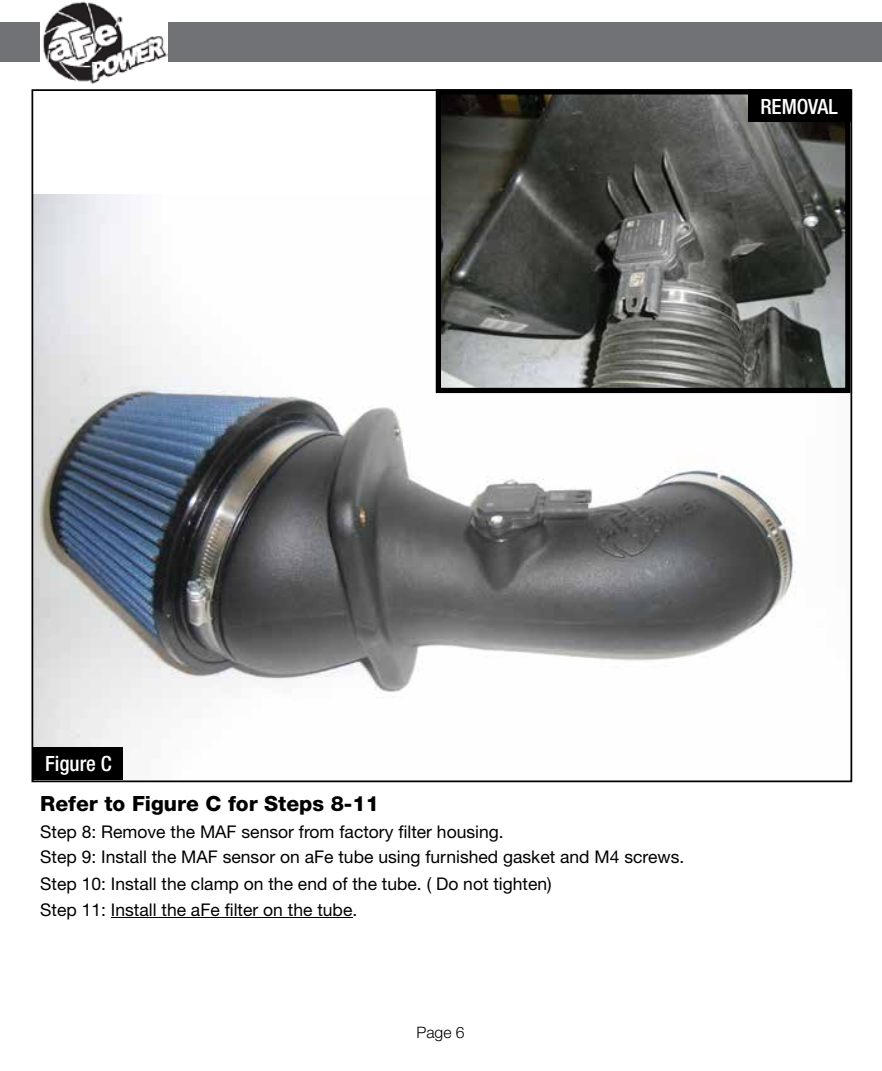
<style>
.page{position:relative;width:882px;height:1071px;background:#fff}
.page>*{position:absolute;margin:0;border:0;box-sizing:border-box;transform-origin:0 0}
.t1{font:800 21px "Helvetica Neue";color:#000}
.t2{font:500 condensed 21px "Helvetica Neue";color:#fff}
.t3{font:17.5px/24.8px "Helvetica Neue";color:#000}
.t4{font:300 15.75px "Helvetica Neue";color:#000}
</style>
<div class="page">
<div style="left:0;top:23px;width:882px;height:39px;background:#717275"></div>
<img style="left:40px;top:1px;width:127px;height:83px">
<img style="left:35px;top:194px;width:814px;height:553px">
<hr style="left:111px;top:917px;width:241px;height:1px;background:#000">
<div style="left:33px;top:747px;width:90px;height:33px;background:#000"></div>
<img style="left:442px;top:95px;width:402px;height:292px">
<div style="left:436px;top:89px;width:414px;height:304px;border:5px solid #000"></div>
<div style="left:748px;top:89px;width:102px;height:33px;background:#000"></div>
<p class="t2" style="left:760px;top:94px;width:79px">REMOVAL</p>
<p class="t2" style="left:45px;top:751px;width:68px">Figure C</p>
<p class="t1" style="left:40px;top:791px;width:340px">Refer to Figure C for Steps 8-11</p>
<p class="t3" style="left:40px;top:819px;width:646px">Step 8: Remove the MAF sensor from factory filter housing.<br>Step 9: Install the MAF sensor on aFe tube using furnished gasket and M4 screws.</p>
<p class="t3" style="left:40px;top:871px;width:513px;line-height:25.9px">Step 10: Install the clamp on the end of the tube. ( Do not tighten)<br>Step 11: Install the aFe filter on the tube.</p>
<p class="t4" style="left:416px;top:1023px;width:50px">Page 6</p>
</div>
